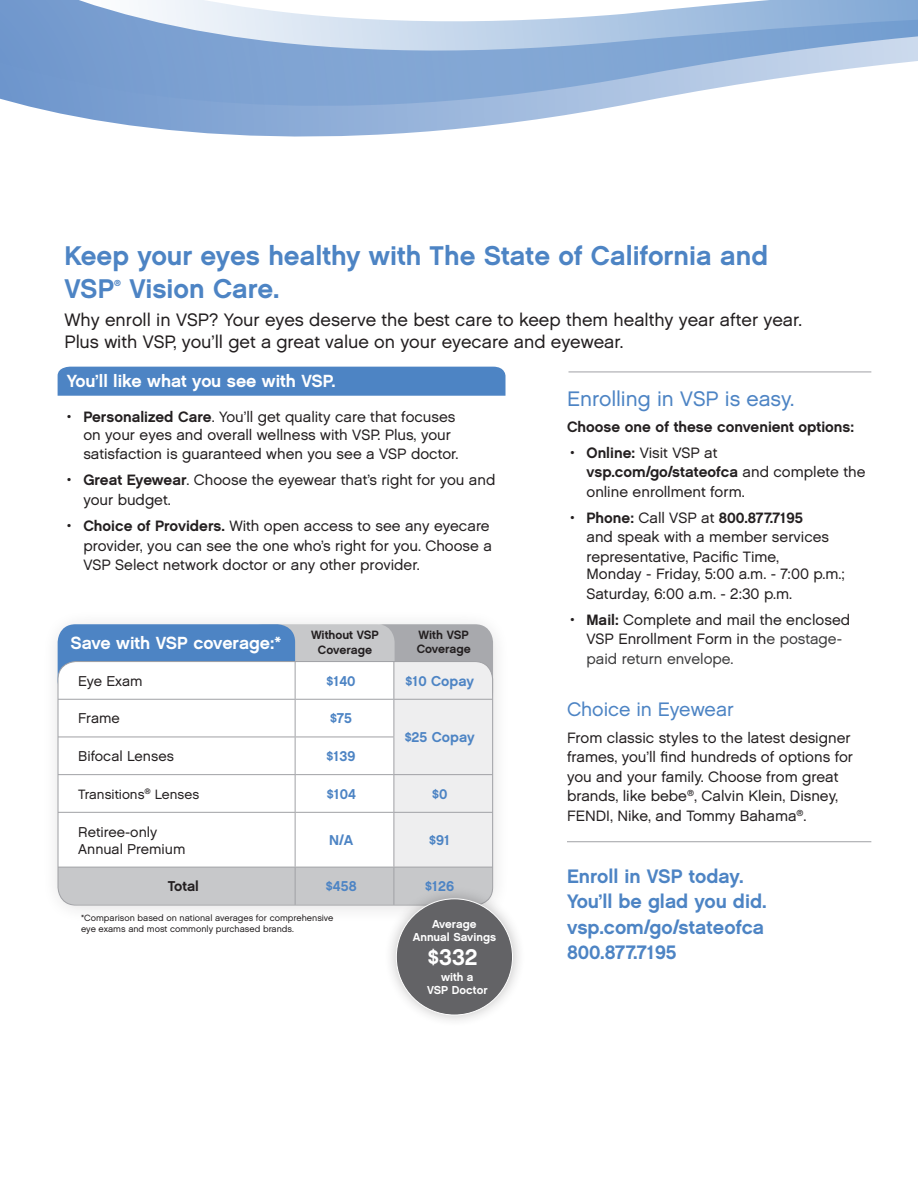
<style>
.page{position:relative;width:918px;height:1188px;background:#fff}
.page>*{position:absolute;margin:0;border:0;box-sizing:border-box;transform-origin:0 0}
.Intro{font:27px/33px "Chalet New York Nineteen Sixty";color:#4d84c4}
.t1{font:22.95px "Chalet New York Nineteen Sixty";color:#fff}
.Subhead{font:21px "Chalet London Nineteen Sixty";color:#4d84c4}
.Callout{font:19.5px/25.5px "Chalet New York Nineteen Sixty";color:#4d84c4}
.Subhead-2{font:19.5px "Chalet London Nineteen Sixty";color:#4d84c4}
.Intro-2{font:18px/21.6px "Chalet London Nineteen Sixty";color:#231f20}
.Subhead-3{font:17.55px "Chalet New York Nineteen Sixty";color:#fff}
.Body_text_-_bullets{font:15px/19.5px "Chalet London Nineteen Sixty";color:#231f20}
.Body_Copy{font:15px/19.5px "Chalet London Nineteen Sixty";color:#231f20}
.Body_text_-_bullets-2{font:15px "Chalet New York Nineteen Sixty";color:#231f20}
.t2{font:14.25px/17.1px "Chalet London Nineteen Sixty";color:#231f20}
.t3{font:14.25px "Chalet New York Nineteen Sixty";color:#4d84c4}
.t4{font:14.25px "Chalet New York Nineteen Sixty";color:#231f20}
.t5{font:13.5px "Chalet London Nineteen Sixty";color:#231f20}
.t6{font:12px "Chalet New York Nineteen Sixty";color:#231f20}
.t7{font:11.55px/12.6px "Chalet New York Nineteen Sixty";color:#fff;text-align:center}
.t8{font:9px/10.8px "Chalet London Nineteen Sixty";color:#231f20}
.Intro-3{font:8.7px "Chalet New York Nineteen Sixty";color:#4d84c4}
.s1{font-family:"Chalet New York Nineteen Sixty"}
.s2{color:#3e3e3f}
</style>
<div class="page">
<div style="left:41px;top:608px;width:469px;height:315px;background:#fafafa"></div>
<svg style="left:182px;top:131px;width:250px;height:6px"></svg>
<svg style="left:0;top:0;width:918px;height:131px"></svg>
<div style="left:58px;top:367px;width:448px;height:29px;background:#4d84c4"></div>
<hr style="left:567px;top:841px;width:304px;height:1px;background:#a0a1a5">
<hr style="left:568px;top:372px;width:303px;height:1px;background:#a0a1a5">
<div style="left:366px;top:624px;width:127px;height:85px;background:#a8a9ad;border-radius:18px"></div>
<div style="left:245px;top:624px;width:150px;height:74px;background:#c7c8ca;border-radius:18px"></div>
<div style="left:58px;top:624px;width:237px;height:74px;background:#4d84c4;border-radius:18px"></div>
<svg style="left:58px;top:662px;width:433px;height:243px"></svg>
<hr style="left:295px;top:662px;width:1px;height:37px;background:#a0a1a5">
<hr style="left:394px;top:662px;width:1px;height:37px;background:#a0a1a5">
<hr style="left:58px;top:699px;width:237px;height:1px;background:#a0a1a5">
<hr style="left:295px;top:699px;width:99px;height:1px;background:#a0a1a5">
<hr style="left:295px;top:700px;width:1px;height:37px;background:#a0a1a5">
<hr style="left:394px;top:699px;width:99px;height:1px;background:#a0a1a5">
<hr style="left:394px;top:700px;width:1px;height:37px;background:#a0a1a5">
<hr style="left:58px;top:737px;width:237px;height:1px;background:#a0a1a5">
<hr style="left:295px;top:737px;width:99px;height:1px;background:#a0a1a5">
<hr style="left:295px;top:737px;width:1px;height:37px;background:#a0a1a5">
<hr style="left:394px;top:737px;width:1px;height:37px;background:#a0a1a5">
<hr style="left:58px;top:774px;width:237px;height:1px;background:#a0a1a5">
<hr style="left:295px;top:774px;width:99px;height:1px;background:#a0a1a5">
<hr style="left:295px;top:775px;width:1px;height:37px;background:#a0a1a5">
<hr style="left:394px;top:774px;width:99px;height:1px;background:#a0a1a5">
<hr style="left:394px;top:775px;width:1px;height:37px;background:#a0a1a5">
<hr style="left:58px;top:812px;width:237px;height:1px;background:#a0a1a5">
<hr style="left:295px;top:812px;width:99px;height:1px;background:#a0a1a5">
<hr style="left:295px;top:813px;width:1px;height:54px;background:#a0a1a5">
<hr style="left:394px;top:812px;width:99px;height:1px;background:#a0a1a5">
<hr style="left:394px;top:813px;width:1px;height:54px;background:#a0a1a5">
<hr style="left:58px;top:867px;width:237px;height:1px;background:#a0a1a5">
<hr style="left:295px;top:867px;width:99px;height:1px;background:#a0a1a5">
<hr style="left:295px;top:867px;width:1px;height:38px;background:#a0a1a5">
<hr style="left:394px;top:867px;width:99px;height:1px;background:#a0a1a5">
<hr style="left:394px;top:867px;width:1px;height:38px;background:#a0a1a5">
<div style="left:58px;top:661px;width:435px;height:244px;border:1px solid #a0a1a5;border-radius:18px"></div>
<div style="left:383px;top:885px;width:142px;height:143px;background:#231f20;opacity:.28"></div>
<div style="left:396px;top:899px;width:117px;height:116px;background:#636366;border-radius:50%"></div>
<p class="Intro" style="left:64px;top:239px;width:705px">Keep your eyes healthy with The State of California and<br>VSP</p>
<p class="Intro-3" style="left:114px;top:277px;width:8px">®</p>
<p class="Intro" style="left:129px;top:272px;width:152px">Vision Care.</p>
<p class="Intro-2" style="left:64px;top:309px;width:739px">Why enroll in VSP? Your eyes deserve the best care to keep them healthy year after year.<br>Plus with VSP, you’ll get a great value on your eyecare and eyewear.</p>
<p class="Subhead-3" style="left:67px;top:369px;width:270px">You’ll like what you see with VSP.</p>
<p class="Body_text_-_bullets" style="left:83px;top:407px;width:374px;line-height:18px;text-indent:-16px"><span class="s1">• Personalized Care</span>. You’ll get quality care that focuses on your eyes and overall wellness with VSP. Plus, your</p>
<p class="Body_text_-_bullets" style="left:83px;top:444px;width:377px">satisfaction is guaranteed when you see a VSP doctor.</p>
<p class="Body_text_-_bullets" style="left:83px;top:470px;width:414px;text-indent:-16px"><span class="s1">• Great Eyewear</span>. Choose the eyewear that’s right for you and your budget.</p>
<p class="Body_text_-_bullets" style="left:83px;top:516px;width:410px;text-indent:-16px"><span class="s1">• Choice of Providers.</span> With open access to see any eyecare provider, you can see the one who’s right for you. Choose a<br>VSP Select network doctor or any other provider.</p>
<p class="Subhead-3" style="left:70px;top:632px;width:212px">Save with VSP coverage:*</p>
<p class="t6" style="left:311px;top:628px;width:69px">Without VSP</p>
<p class="t6" style="left:318px;top:642px;width:56px">Coverage</p>
<p class="t6" style="left:419px;top:627px;width:52px">With VSP</p>
<p class="t6" style="left:417px;top:641px;width:56px">Coverage</p>
<p class="t2" style="left:78px;top:672px;width:66px">Eye Exam</p>
<p class="t3" style="left:326px;top:672px;width:31px">$140</p>
<p class="t3" style="left:405px;top:672px;width:70px">$10 Copay</p>
<p class="t2" style="left:78px;top:710px;width:43px">Frame</p>
<p class="t3" style="left:330px;top:710px;width:23px">$75</p>
<p class="t3" style="left:405px;top:728px;width:72px">$25 Copay</p>
<p class="t2" style="left:78px;top:748px;width:97px">Bifocal Lenses</p>
<p class="t3" style="left:326px;top:747px;width:30px">$139</p>
<p class="t5" style="left:78px;top:786px;width:122px">Transitions<sup>®</sup> Lenses</p>
<p class="t3" style="left:327px;top:785px;width:31px">$104</p>
<p class="t3" style="left:432px;top:785px;width:17px">$0</p>
<p class="t2" style="left:78px;top:823px;width:109px">Retiree-only<br>Annual Premium</p>
<p class="t3" style="left:329px;top:831px;width:26px">N/A</p>
<p class="t3" style="left:429px;top:831px;width:22px">$91</p>
<p class="t4" style="left:168px;top:877px;width:33px">Total</p>
<p class="t3" style="left:326px;top:877px;width:32px">$458</p>
<p class="t3" style="left:425px;top:877px;width:30px">$126</p>
<p class="t8" style="left:81px;top:912px;width:254px">*Comparison based on national averages for comprehensive eye exams and most commonly purchased brands.</p>
<p class="t7" style="left:432px;top:918px;width:46px">Average</p>
<p class="t7" style="left:413px;top:931px;width:85px">Annual Savings</p>
<p class="t1" style="left:428px;top:943px;width:51px">$332</p>
<p class="t7" style="left:427px;top:971px;width:62px">with a<br>VSP Doctor</p>
<p class="t7" style="left:412px;top:914px;width:62px">with a<br>VSP Doctor</p>
<p class="Subhead" style="left:567px;top:386px;width:229px">Enrolling in VSP is easy.</p>
<p class="Body_text_-_bullets-2" style="left:567px;top:417px;width:289px">Choose one of these convenient options:</p>
<p class="Body_text_-_bullets" style="left:570px;top:443px;width:149px"><span class="s1">• Online:</span> Visit VSP at</p>
<p class="Body_text_-_bullets" style="left:586px;top:462px;width:281px"><span class="s1">vsp.com/go/stateofca</span> and complete the online enrollment form.</p>
<p class="Body_text_-_bullets" style="left:587px;top:508px;width:244px;text-indent:-17px"><span class="s1">• Phone:</span> Call VSP at <span class="s1">800.877.7195 </span>and speak with a member services representative, Pacific Time,</p>
<p class="Body_text_-_bullets" style="left:587px;top:564px;width:260px">Monday - Friday, 5:00 a.m. - 7:00 p.m.;<br>Saturday, 6:00 a.m. - 2:30 p.m.</p>
<p class="Body_text_-_bullets" style="left:587px;top:610px;width:265px;text-indent:-16px"><span class="s1">• Mail:</span> Complete and mail the enclosed<br>VSP Enrollment Form in th<span class="s2">e postage&shy;paid return envelope.</span></p>
<p class="Subhead-2" style="left:567px;top:698px;width:168px">Choice in Eyewear</p>
<p class="Body_Copy" style="left:567px;top:728px;width:288px">From classic styles to the latest designer frames, you’ll find hundreds of options for you and your family. Choose from great brands, like bebe<sup>®</sup>, Calvin Klein, Disney, FENDI, Nike, and Tommy Bahama<sup>®</sup>.</p>
<p class="Callout" style="left:567px;top:863px;width:201px">Enroll in VSP today.<br>You’ll be glad you did. vsp.com/go/stateofca<br>800.877.7195</p>
</div>
